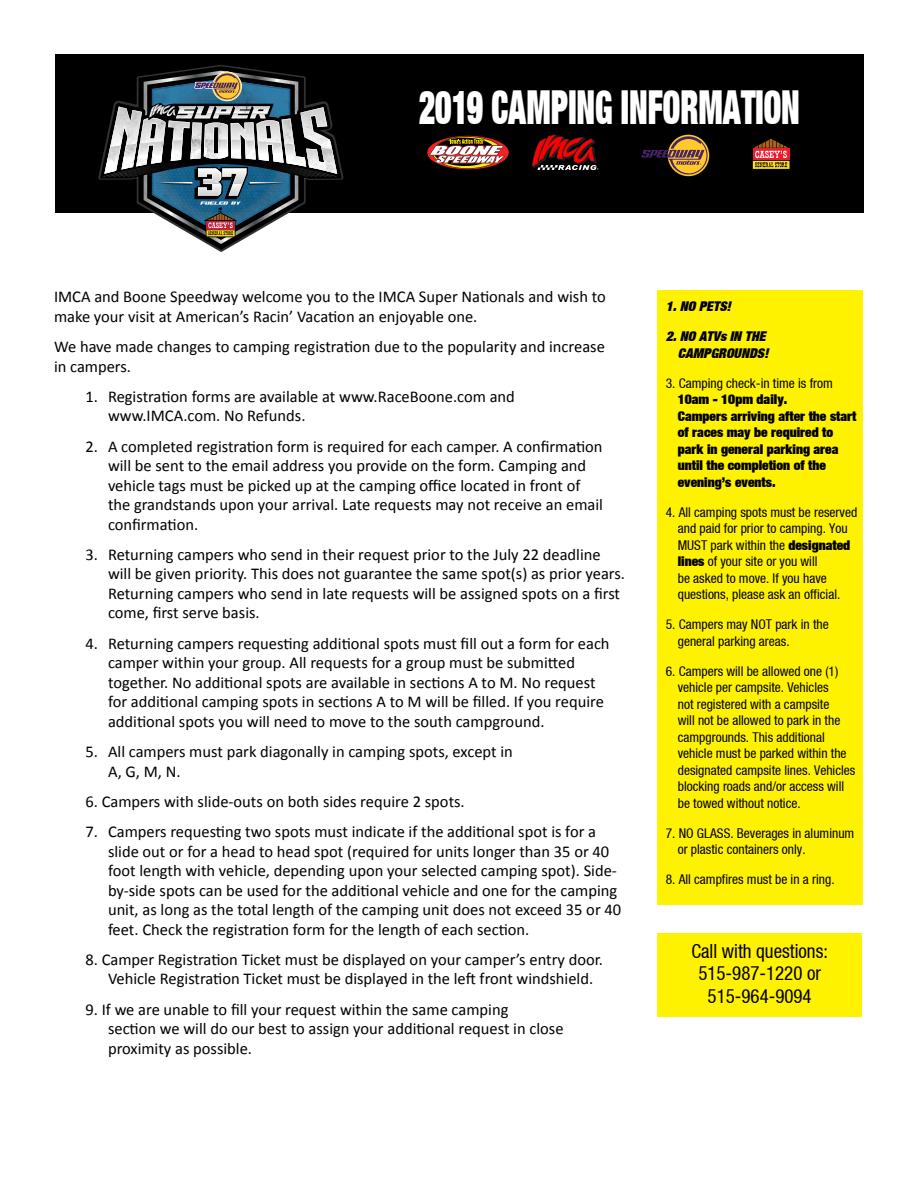
<style>
.page{position:relative;width:918px;height:1188px;background:#fff}
.page>*{position:absolute;margin:0;border:0;box-sizing:border-box;transform-origin:0 0}
.t1{font:46.8px "Helvetica Neue Ext Black Cond";color:#fff;scale:.67 1}
.t2{font:19.5px/22.5px "Helvetica Neue Condensed";color:#000;text-align:center}
.t3{font:16.5px/19.5px "Calibri";color:#000}
.t4{font:13.5px/16.5px "Helvetica Neue Condensed";color:#000}
.t5{font:13.5px/16.5px "Helvetica Neue Ext Black Cond";color:#000}
.t6{font:italic 13.5px/16.5px "Helvetica Neue Ext Black Cond";color:#000;text-align:right}
.s1{font-family:"Helvetica Neue Ext Black Cond"}
</style>
<div class="page">
<div style="left:657px;top:290px;width:206px;height:615px;background:#fff200"></div>
<div style="left:56px;top:54px;width:808px;height:159px;background:#000"></div>
<svg style="left:100px;top:66px;width:242px;height:184px"></svg>
<svg style="left:532px;top:134px;width:66px;height:36px"></svg>
<svg style="left:752px;top:138px;width:38px;height:31px"></svg>
<svg style="left:427px;top:135px;width:82px;height:35px"></svg>
<svg style="left:668px;top:135px;width:41px;height:41px"></svg>
<svg style="left:641px;top:136px;width:67px;height:39px"></svg>
<div style="left:657px;top:933px;width:205px;height:83px;background:#fff200"></div>
<h1 class="t1" style="left:419px;top:77px;width:570px">2019 CAMPING INFORMATION</h1>
<p class="t3" style="left:54px;top:287px;width:553px">IMCA and Boone Speedway welcome you to the IMCA Super Nationals and wish to make your visit at American’s Racin’ Vacation an enjoyable one.</p>
<p class="t3" style="left:54px;top:336px;width:552px">We have made changes to camping registration due to the popularity and increase in campers.</p>
<p class="t3" style="left:108px;top:386px;width:408px;text-indent:-23px">1. Registration forms are available at www.RaceBoone.com and www.IMCA.com. No Refunds.</p>
<p class="t3" style="left:108px;top:436px;width:497px;text-indent:-23px">2. A completed registration form is required for each camper. A confirmation will be sent to the email address you provide on the form. Camping and vehicle tags must be picked up at the camping office located in front of the grandstands upon your arrival. Late requests may not receive an email confirmation.</p>
<p class="t3" style="left:108px;top:544px;width:519px;text-indent:-23px">3. Returning campers who send in their request prior to the July 22 deadline will be given priority. This does not guarantee the same spot(s) as prior years.<br>Returning campers who send in late requests will be assigned spots on a first come, first serve basis.</p>
<p class="t3" style="left:108px;top:633px;width:503px;text-indent:-23px">4. Returning campers requesting additional spots must fill out a form for each camper within your group. All requests for a group must be submitted together. No additional spots are available in sections A to M. No request for additional camping spots in sections A to M will be filled. If you require additional spots you will need to move to the south campground.</p>
<p class="t3" style="left:108px;top:741px;width:406px;text-indent:-23px">5. All campers must park diagonally in camping spots, except in<br>A, G, M, N.</p>
<p class="t3" style="left:85px;top:791px;width:381px">6. Campers with slide-outs on both sides require 2 spots.</p>
<p class="t3" style="left:108px;top:821px;width:515px;text-indent:-23px">7. Campers requesting two spots must indicate if the additional spot is for a slide out or for a head to head spot (required for units longer than 35 or 40 foot length with vehicle, depending upon your selected camping spot). Side&shy;by-side spots can be used for the additional vehicle and one for the camping unit, as long as the total length of the camping unit does not exceed 35 or 40 feet. Check the registration form for the length of each section.</p>
<p class="t3" style="left:108px;top:949px;width:497px;text-indent:-23px">8. Camper Registration Ticket must be displayed on your camper’s entry door.<br>Vehicle Registration Ticket must be displayed in the left front windshield.</p>
<p class="t3" style="left:108px;top:999px;width:457px;text-indent:-23px">9. If we are unable to fill your request within the same camping<br>section we will do our best to assign your additional request in close proximity as possible.</p>
<p class="t6" style="left:666px;top:298px;width:70px">1.NO PETS!</p>
<p class="t6" style="left:666px;top:328px;width:108px">2.NO ATVsIN THE<br>CAMPGROUNDS!</p>
<p class="t4" style="left:666px;top:375px;width:169px">3. Camping check-in time is from</p>
<p class="t5" style="left:678px;top:391px;width:180px">10am - 10pm daily.<br>Campers arriving after the start of races may be required to park in general parking area until the completion of the evening’s events.</p>
<p class="t4" style="left:678px;top:504px;width:181px;text-indent:-12px">4. All camping spots must be reserved and paid for prior to camping. You<br>MUST park within the <span class="s1">designated lines</span> of your site or you will<br>be asked to move. If you have questions, please ask an official.</p>
<p class="t4" style="left:678px;top:616px;width:153px;text-indent:-12px">5. Campers may NOT park in the general parking areas.</p>
<p class="t4" style="left:678px;top:663px;width:179px;text-indent:-12px">6. Campers will be allowed one (1) vehicle per campsite. Vehicles<br>not registered with a campsite<br>will not be allowed to park in the campgrounds. This additional vehicle must be parked within the designated campsite lines. Vehicles blocking roads and/or access will be towed without notice.</p>
<p class="t4" style="left:678px;top:825px;width:178px;text-indent:-12px">7. NO GLASS. Beverages in aluminum or plastic containers only.</p>
<p class="t4" style="left:666px;top:871px;width:170px">8. All campfires must be in a ring.</p>
<p class="t2" style="left:691px;top:939px;width:138px">Call with questions:<br>515-987-1220 or<br>515-964-9094</p>
</div>
